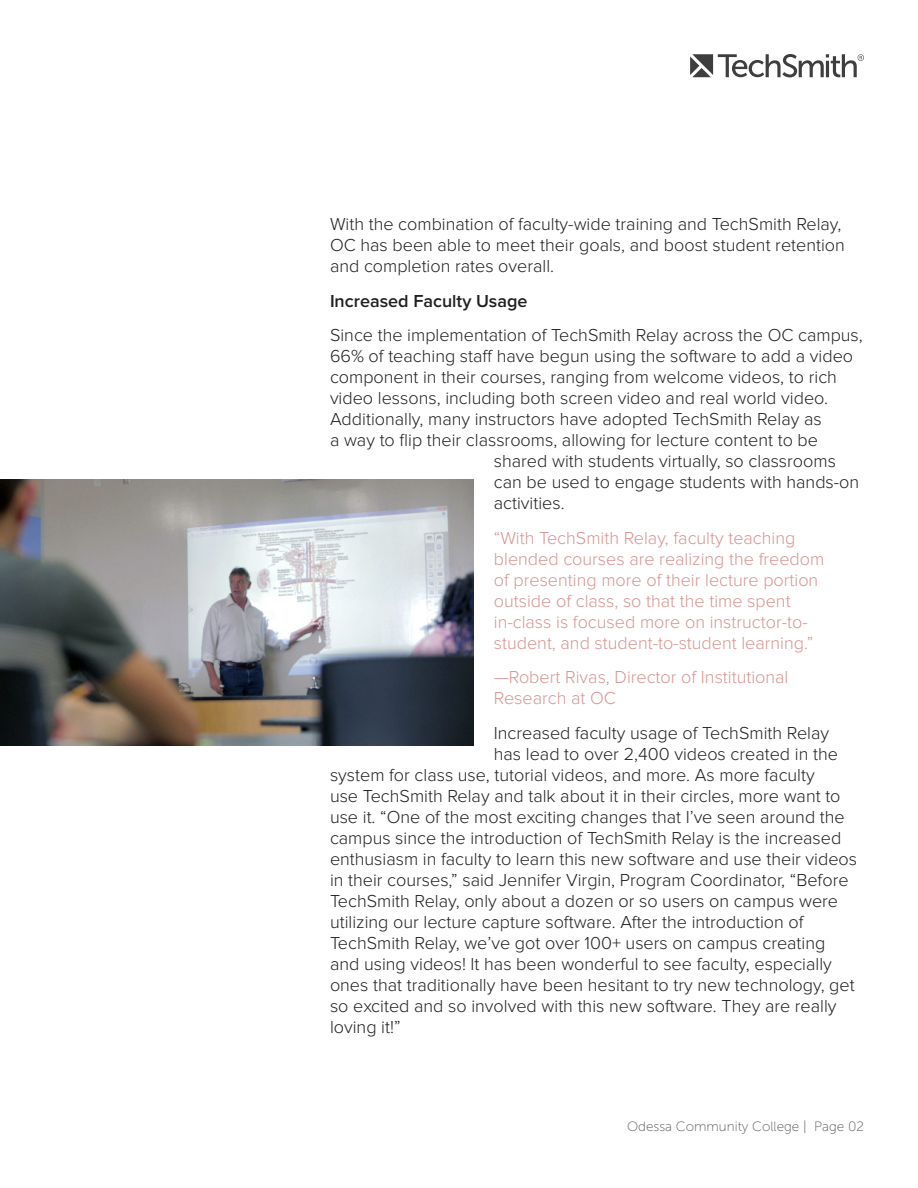
<style>
.page{position:relative;width:918px;height:1188px;background:#fff}
.page>*{position:absolute;margin:0;border:0;box-sizing:border-box;transform-origin:0 0}
.t1{font:300 18px/21px "Proxima Nova";color:#231f20}
.t2{font:300 18px/21px "Proxima Nova";color:#d79492}
.t3{font:600 18px "Proxima Nova";color:#231f20}
.t4{font:13.5px "Museo Sans 100";color:#57585a}
</style>
<div class="page">
<svg style="left:690px;top:54px;width:174px;height:23px"></svg>
<img style="left:0;top:479px;width:474px;height:267px">
<p class="t1" style="left:330px;top:214px;width:516px">With the combination of faculty-wide training and TechSmith Relay,<br>OC has been able to meet their goals, and boost student retention and completion rates overall.</p>
<p class="t3" style="left:330px;top:290px;width:199px">Increased Faculty Usage</p>
<p class="t1" style="left:330px;top:325px;width:534px">Since the implementation of TechSmith Relay across the OC campus,</p>
<p class="t1" style="left:330px;top:346px;width:525px">66% of teaching staff have begun using the software to add a video</p>
<p class="t1" style="left:330px;top:367px;width:508px">component in their courses, ranging from welcome videos, to rich</p>
<p class="t1" style="left:330px;top:388px;width:500px">video lessons, including both screen video and real world video.</p>
<p class="t1" style="left:330px;top:409px;width:493px">Additionally, many instructors have adopted TechSmith Relay as</p>
<p class="t1" style="left:330px;top:430px;width:490px">a way to flip their classrooms, allowing for lecture content to be</p>
<p class="t1" style="left:494px;top:451px;width:344px">shared with students virtually, so classrooms</p>
<p class="t1" style="left:494px;top:472px;width:367px">can be used to engage students with hands-on</p>
<p class="t1" style="left:494px;top:493px;width:72px">activities.</p>
<p class="t2" style="left:494px;top:527px;width:332px">“With TechSmith Relay, faculty teaching blended courses are realizing the freedom of presenting more of their lecture portion outside of class, so that the time spent in-class is focused more on instructor-to&shy;student, and student-to-student learning.”</p>
<p class="t2" style="left:494px;top:667px;width:296px">—Robert Rivas, Director of Institutional<br>Research at OC</p>
<p class="t1" style="left:494px;top:722px;width:337px">Increased faculty usage of TechSmith Relay</p>
<p class="t1" style="left:494px;top:743px;width:346px">has lead to over 2,400 videos created in the</p>
<p class="t1" style="left:330px;top:764px;width:486px">system for class use, tutorial videos, and more. As more faculty</p>
<p class="t1" style="left:330px;top:785px;width:512px">use TechSmith Relay and talk about it in their circles, more want to</p>
<p class="t1" style="left:330px;top:806px;width:516px">use it. “One of the most exciting changes that I’ve seen around the</p>
<p class="t1" style="left:330px;top:827px;width:513px">campus since the introduction of TechSmith Relay is the increased</p>
<p class="t1" style="left:330px;top:848px;width:529px">enthusiasm in faculty to learn this new software and use their videos</p>
<p class="t1" style="left:330px;top:869px;width:520px">in their courses,” said Jennifer Virgin, Program Coordinator, “Before</p>
<p class="t1" style="left:330px;top:890px;width:510px">TechSmith Relay, only about a dozen or so users on campus were</p>
<p class="t1" style="left:330px;top:911px;width:475px">utilizing our lecture capture software. After the introduction of</p>
<p class="t1" style="left:330px;top:932px;width:497px">TechSmith Relay, we’ve got over 100+ users on campus creating</p>
<p class="t1" style="left:330px;top:953px;width:503px">and using videos! It has been wonderful to see faculty, especially</p>
<p class="t1" style="left:330px;top:974px;width:526px">ones that traditionally have been hesitant to try new technology, get</p>
<p class="t1" style="left:330px;top:995px;width:508px">so excited and so involved with this new software. They are really</p>
<p class="t1" style="left:330px;top:1016px;width:72px">loving it!”</p>
<p class="t4" style="left:627px;top:1119px;width:238px">Odessa Community College | Page 02</p>
</div>
